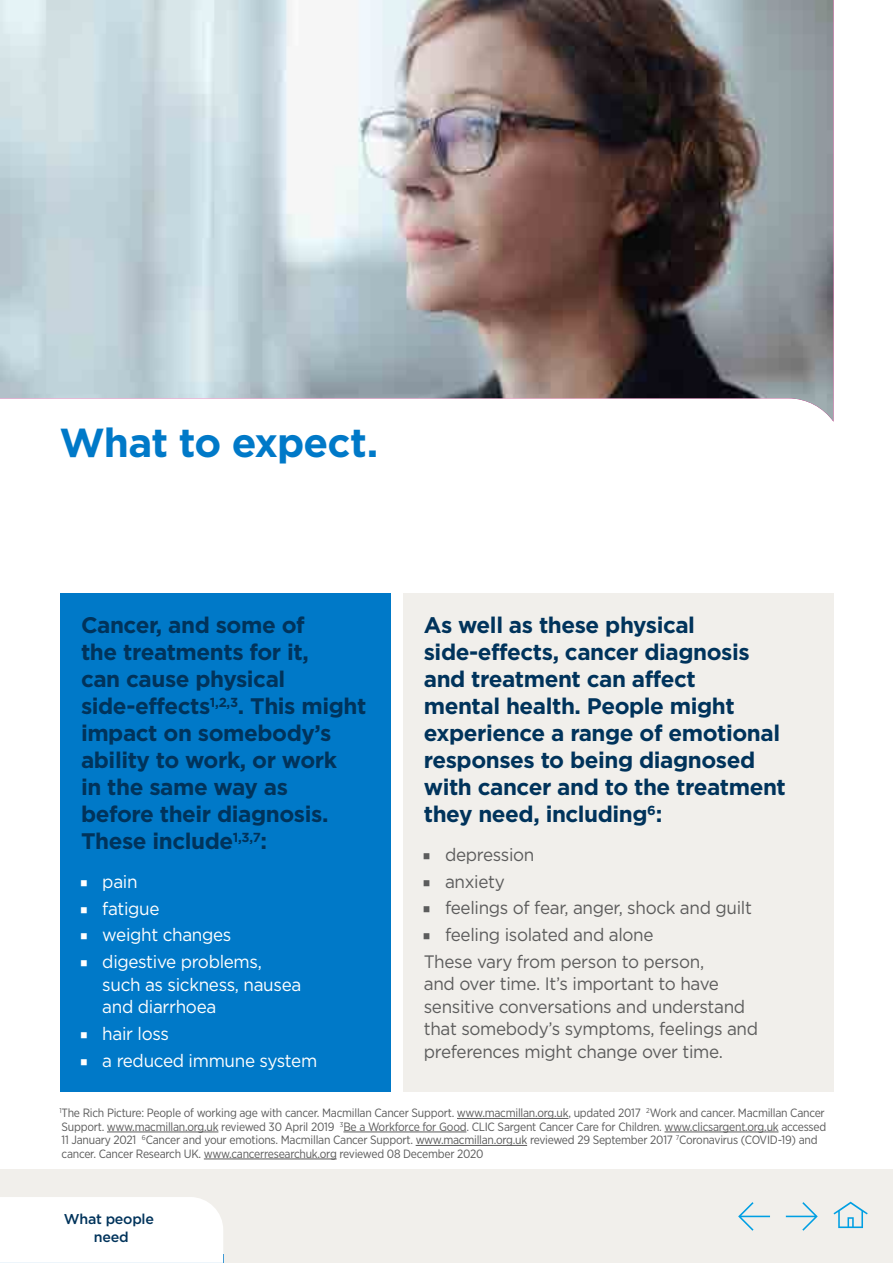
<style>
.page{position:relative;width:893px;height:1263px;background:#fff}
.page>*{position:absolute;margin:0;border:0;box-sizing:border-box;transform-origin:0 0}
.t1{font:700 40.5px "Gotham";letter-spacing:-.025em;color:#0079c8}
.t2{font:700 22.5px "Gotham";letter-spacing:-.02em;color:#00335b}
.t3{font:18px "Gotham";letter-spacing:-.02em;color:#5c5c5c;scale:.95 1}
.t4{font:18px "Gotham";letter-spacing:-.02em;color:#fff;scale:.95 1}
.t5{font:500 14.25px/18px "Gotham";letter-spacing:-.02em;color:#00335b;text-align:center}
.t6{font:12px "Gotham Narrow";letter-spacing:-.02em;color:#5c5c5c}
</style>
<div class="page">
<div style="left:60px;top:593px;width:331px;height:499px;background:#0079c8"></div>
<div style="left:403px;top:593px;width:430px;height:499px;background:#f1efeb"></div>
<div style="left:0;top:1169px;width:893px;height:94px;background:#f1efeb"></div>
<hr style="left:457px;top:1118px;width:111px;height:1px;background:#5c5c5c">
<hr style="left:107px;top:1131px;width:111px;height:1px;background:#5c5c5c">
<hr style="left:343px;top:1131px;width:123px;height:1px;background:#5c5c5c">
<hr style="left:664px;top:1131px;width:114px;height:1px;background:#5c5c5c">
<hr style="left:416px;top:1145px;width:111px;height:1px;background:#5c5c5c">
<hr style="left:204px;top:1158px;width:133px;height:1px;background:#5c5c5c">
<img style="left:0;top:0;width:833px;height:421px">
<svg style="left:833px;top:1202px;width:35px;height:26px"></svg>
<svg style="left:738px;top:1202px;width:32px;height:29px"></svg>
<svg style="left:786px;top:1202px;width:32px;height:29px"></svg>
<div style="left:0;top:1197px;width:223px;height:66px;background:#fff"></div>
<h1 class="t1" style="left:60px;top:420px;width:320px">What to expect.</h1>
<p class="t2" style="left:81px;top:612px;width:225px">Cancer, and some of</p>
<p class="t2" style="left:424px;top:612px;width:273px">As well as these physical</p>
<p class="t2" style="left:81px;top:639px;width:229px">the treatments for it,</p>
<p class="t2" style="left:424px;top:639px;width:327px">side-effects, cancer diagnosis</p>
<p class="t2" style="left:81px;top:666px;width:206px">can cause physical</p>
<p class="t2" style="left:424px;top:666px;width:274px">and treatment can affect</p>
<p class="t2" style="left:81px;top:693px;width:287px">side-effects<sup>1,2,3</sup>. This might</p>
<p class="t2" style="left:424px;top:693px;width:313px">mental health. People might</p>
<p class="t2" style="left:81px;top:720px;width:252px">impact on somebody’s</p>
<p class="t2" style="left:424px;top:720px;width:358px">experience a range of emotional</p>
<p class="t2" style="left:81px;top:747px;width:258px">ability to work, or work</p>
<p class="t2" style="left:424px;top:747px;width:333px">responses to being diagnosed</p>
<p class="t2" style="left:81px;top:774px;width:208px">in the same way as</p>
<p class="t2" style="left:424px;top:774px;width:364px">with cancer and to the treatment</p>
<p class="t2" style="left:81px;top:801px;width:249px">before their diagnosis.</p>
<p class="t2" style="left:424px;top:801px;width:240px">they need, including<sup>6</sup>:</p>
<p class="t2" style="left:81px;top:828px;width:188px">These include<sup>1,3,7</sup>:</p>
<p class="t3" style="left:445px;top:844px;width:96px">depression</p>
<p class="t4" style="left:102px;top:871px;width:39px">pain</p>
<p class="t3" style="left:445px;top:871px;width:64px">anxiety</p>
<p class="t4" style="left:102px;top:898px;width:62px">fatigue</p>
<p class="t3" style="left:445px;top:898px;width:325px">feelings of fear, anger, shock and guilt</p>
<p class="t4" style="left:102px;top:925px;width:137px">weight changes</p>
<p class="t3" style="left:445px;top:925px;width:221px">feeling isolated and alone</p>
<p class="t4" style="left:102px;top:952px;width:169px">digestive problems,</p>
<p class="t3" style="left:424px;top:951px;width:297px">These vary from person to person,</p>
<p class="t4" style="left:102px;top:974px;width:211px">such as sickness, nausea</p>
<p class="t3" style="left:424px;top:974px;width:312px">and over time. It’s important to have</p>
<p class="t4" style="left:102px;top:997px;width:122px">and diarrhoea</p>
<p class="t3" style="left:424px;top:996px;width:340px">sensitive conversations and understand</p>
<p class="t4" style="left:102px;top:1023px;width:72px">hair loss</p>
<p class="t3" style="left:424px;top:1019px;width:353px">that somebody’s symptoms, feelings and</p>
<p class="t4" style="left:102px;top:1050px;width:228px">a reduced immune system</p>
<p class="t3" style="left:424px;top:1041px;width:316px">preferences might change over time.</p>
<p class="t6" style="left:60px;top:1105px;width:767px"><sup>1</sup>The Rich Picture: People of working age with cancer. Macmillan Cancer Support. www.macmillan.org.uk, updated 2017 <sup>2</sup>Work and cancer. Macmillan Cancer</p>
<p class="t6" style="left:62px;top:1119px;width:766px">Support. www.macmillan.org.uk reviewed 30 April 2019 <sup>3</sup>Be a Workforce for Good. CLIC Sargent Cancer Care for Children. www.clicsargent.org.uk accessed</p>
<p class="t6" style="left:62px;top:1132px;width:757px">11 January 2021 <sup>6</sup>Cancer and your emotions. Macmillan Cancer Support. www.macmillan.org.uk reviewed 29 September 2017 <sup>7</sup>Coronavirus (COVID-19) and</p>
<p class="t6" style="left:62px;top:1146px;width:423px">cancer. Cancer Research UK. www.cancerresearchuk.org reviewed 08 December 2020</p>
<p class="t5" style="left:64px;top:1209px;width:92px">What people need</p>
</div>
